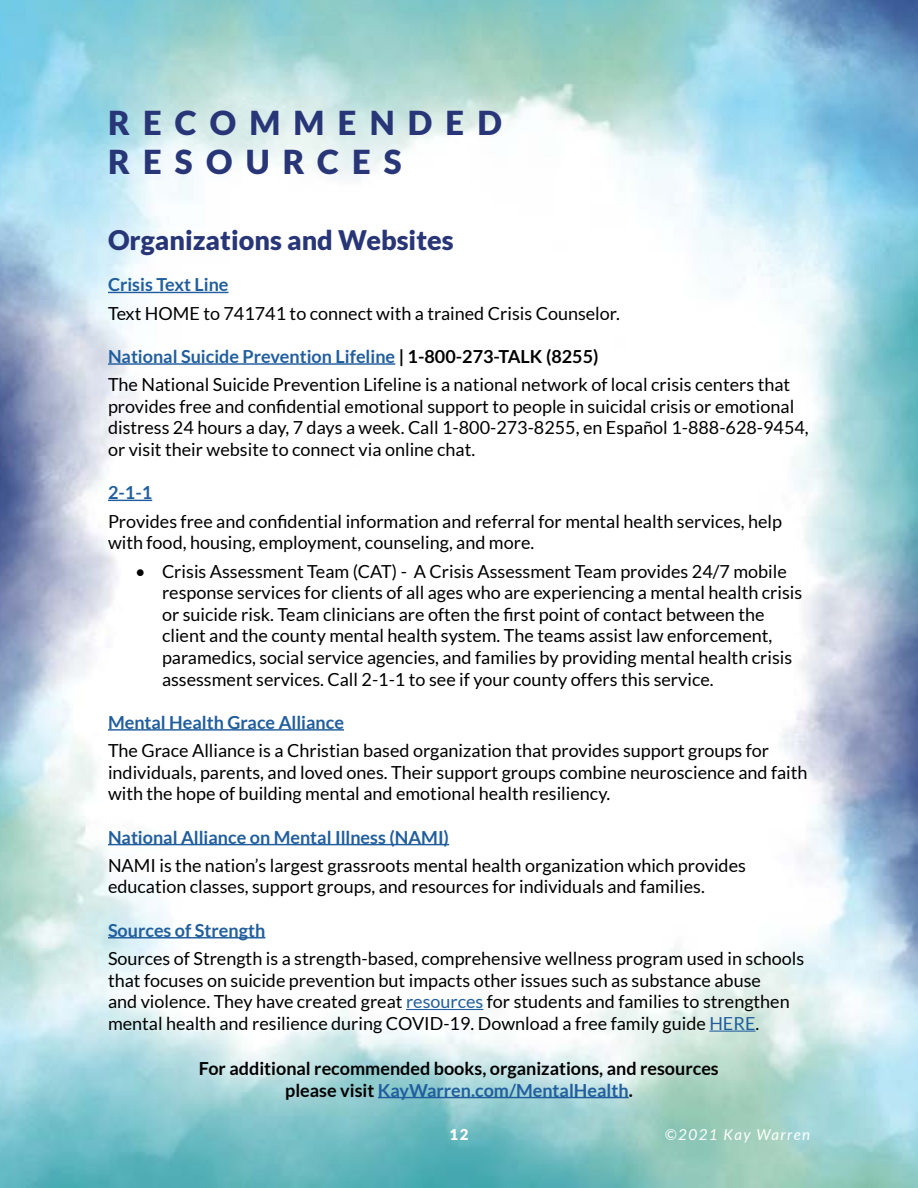
<style>
.page{position:relative;width:918px;height:1188px;background:#fff}
.page>*{position:absolute;margin:0;border:0;box-sizing:border-box;transform-origin:0 0}
.t1{font:900 33px/39.6px "Lato";letter-spacing:.4em;color:#283678}
.t2{font:900 27px "Lato";color:#283678}
.t3{font:18px/21.6px "Lato";color:#000101}
.t4{font:700 18px "Lato";color:#215e9e}
.t5{font:700 18px/21.6px "Lato";color:#000101;text-align:center}
.t6{font:italic 15px "Lato";letter-spacing:.1em;color:#fff}
.t7{font:900 15px "Lato";color:#fff}
.s1{font-weight:700;color:#215e9e}
.s2{font-weight:700}
.s3{color:#215e9e}
</style>
<div class="page">
<img style="left:0;top:0;width:918px;height:1188px">
<hr style="left:108px;top:292px;width:121px;height:1px;background:#215e9e">
<hr style="left:108px;top:363px;width:287px;height:2px;background:#215e9e">
<hr style="left:108px;top:500px;width:44px;height:1px;background:#215e9e">
<hr style="left:108px;top:729px;width:236px;height:2px;background:#215e9e">
<hr style="left:108px;top:844px;width:341px;height:1px;background:#215e9e">
<hr style="left:108px;top:937px;width:157px;height:1px;background:#215e9e">
<hr style="left:406px;top:1009px;width:77px;height:1px;background:#215e9e">
<hr style="left:709px;top:1031px;width:46px;height:1px;background:#215e9e">
<hr style="left:378px;top:1097px;width:251px;height:1px;background:#215e9e">
<h1 class="t1" style="left:108px;top:102px;width:395px">RECOMMENDED<br>RESOURCES</h1>
<h2 class="t2" style="left:108px;top:224px;width:347px">Organizations and Websites</h2>
<p class="t4" style="left:108px;top:275px;width:122px">Crisis Text Line</p>
<p class="t3" style="left:108px;top:302px;width:513px">Text HOME to 741741 to connect with a trained Crisis Counselor.</p>
<p class="t3" style="left:108px;top:342px;width:684px;line-height:28.3px"><span class="s1">National Suicide Prevention Lifeline</span> <span class="s2">| 1-800-273-TALK (8255)<br></span>The National Suicide Prevention Lifeline is a national network of local crisis centers that</p>
<p class="t3" style="left:108px;top:395px;width:702px">provides free and confidential emotional support to people in suicidal crisis or emotional distress 24 hours a day, 7 days a week. Call 1-800-273-8255, en Español 1-888-628-9454, or visit their website to connect via online chat.</p>
<p class="t4" style="left:108px;top:482px;width:46px">2-1-1</p>
<p class="t3" style="left:108px;top:510px;width:676px">Provides free and confidential information and referral for mental health services, help with food, housing, employment, counseling, and more.</p>
<p class="t3" style="left:162px;top:560px;width:642px;text-indent:-27px">• Crisis Assessment Team (CAT) - A Crisis Assessment Team provides 24/7 mobile response services for clients of all ages who are experiencing a mental health crisis or suicide risk. Team clinicians are often the first point of contact between the client and the county mental health system. The teams assist law enforcement, paramedics, social service agencies, and families by providing mental health crisis assessment services. Call 2-1-1 to see if your county offers this service.</p>
<p class="t4" style="left:108px;top:712px;width:237px">Mental Health Grace Alliance</p>
<p class="t3" style="left:108px;top:740px;width:701px">The Grace Alliance is a Christian based organization that provides support groups for individuals, parents, and loved ones. Their support groups combine neuroscience and faith with the hope of building mental and emotional health resiliency.</p>
<p class="t4" style="left:108px;top:827px;width:343px">National Alliance on Mental Illness (NAMI)</p>
<p class="t3" style="left:108px;top:854px;width:639px">NAMI is the nation’s largest grassroots mental health organization which provides education classes, support groups, and resources for individuals and families.</p>
<p class="t4" style="left:108px;top:920px;width:159px">Sources of Strength</p>
<p class="t3" style="left:108px;top:948px;width:698px">Sources of Strength is a strength-based, comprehensive wellness program used in schools that focuses on suicide prevention but impacts other issues such as substance abuse<br>and violence. They have created great <span class="s3">resources</span> for students and families to strengthen mental health and resilience during COVID-19. Download a free family guide <span class="s3">HERE</span>.</p>
<p class="t5" style="left:199px;top:1057px;width:521px">For additional recommended books, organizations, and resources please visit <span class="s3">KayWarren.com/MentalHealth</span>.</p>
<p class="t7" style="left:450px;top:1126px;width:20px">12</p>
<p class="t6" style="left:665px;top:1126px;width:147px">©2021 Kay Warren</p>
</div>
